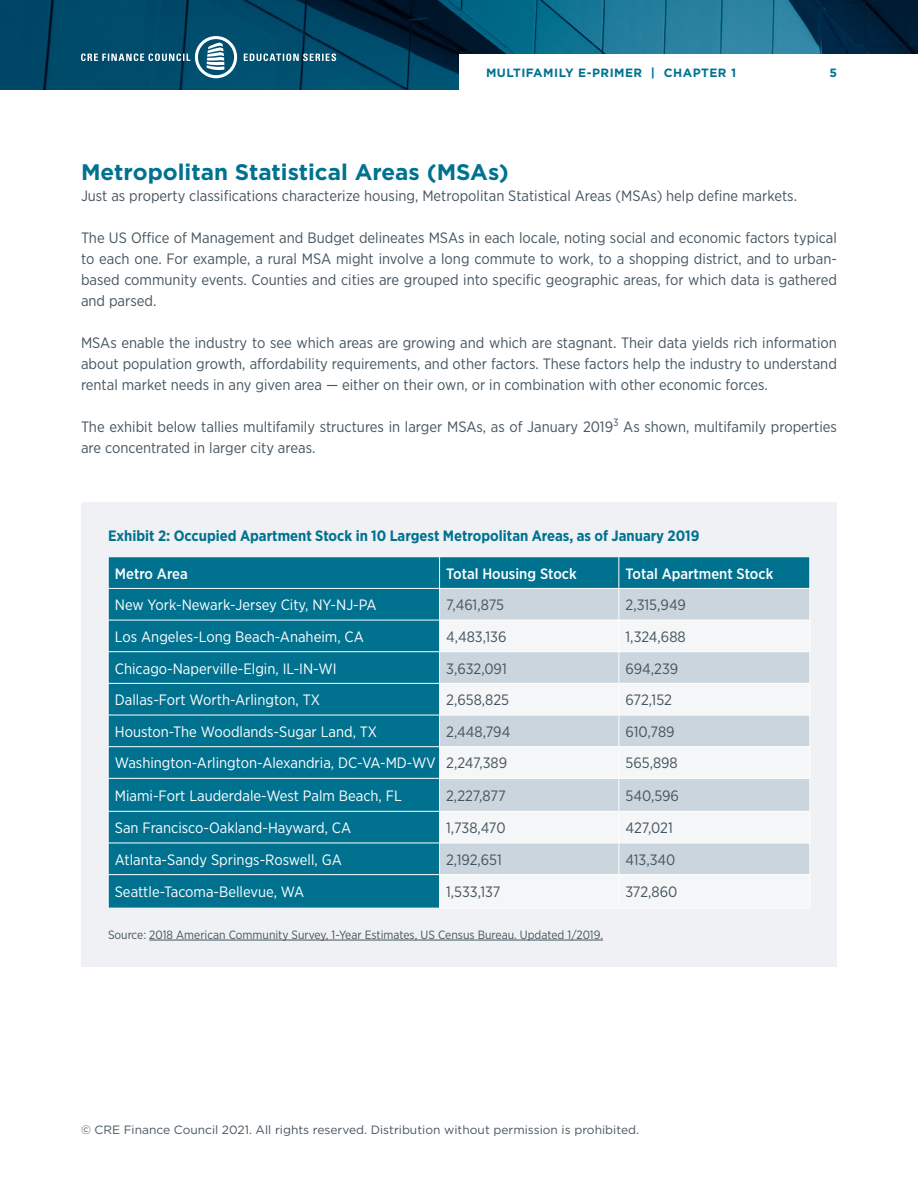
<style>
.page{position:relative;width:918px;height:1188px;background:#fff}
.page>*{position:absolute;margin:0;border:0;box-sizing:border-box;transform-origin:0 0}
.t1{font:700 22.5px "Gotham";color:#007290}
.t2{font:15px/21px "Gotham Narrow";color:#455560;text-align:justify}
.t3{font:15px "Gotham Narrow";color:#fff}
.t4{font:700 15px "Gotham Narrow";color:#007290}
.t5{font:500 15px "Gotham Narrow";color:#fff}
.t6{font:12px "Gotham";color:#455560}
.t7{font:12px "Gotham Narrow";color:#455560}
.t8{font:700 12px "Gotham";letter-spacing:.04em;color:#007290}
.s1{color:#455560}
</style>
<div class="page">
<img style="left:0;top:0;width:918px;height:90px">
<div style="left:459px;top:54px;width:459px;height:36px;background:#fff"></div>
<div style="left:195px;top:36px;width:42px;height:42px;border:3px solid #fff;border-radius:50%"></div>
<svg style="left:81px;top:42px;width:255px;height:28px;background:#286883"></svg>
<div style="left:81px;top:502px;width:756px;height:465px;background:#eff1f4"></div>
<div style="left:109px;top:557px;width:701px;height:351px;background:#007290"></div>
<div style="left:440px;top:589px;width:370px;height:31px;background:#cad5de"></div>
<svg style="left:440px;top:621px;width:370px;height:287px"></svg>
<hr style="left:108px;top:556px;width:332px;height:1px;background:#fff">
<hr style="left:108px;top:557px;width:1px;height:31px;background:#fff">
<hr style="left:440px;top:556px;width:179px;height:1px;background:#fff">
<hr style="left:439px;top:557px;width:1px;height:31px;background:#fff">
<hr style="left:619px;top:556px;width:191px;height:1px;background:#fff">
<hr style="left:619px;top:557px;width:1px;height:31px;background:#fff">
<hr style="left:810px;top:557px;width:1px;height:31px;background:#fff">
<hr style="left:108px;top:588px;width:332px;height:1px;background:#fff">
<hr style="left:108px;top:589px;width:1px;height:31px;background:#fff">
<hr style="left:440px;top:588px;width:179px;height:1px;background:#fff">
<hr style="left:439px;top:589px;width:1px;height:31px;background:#fff">
<hr style="left:619px;top:588px;width:191px;height:1px;background:#fff">
<hr style="left:619px;top:589px;width:1px;height:31px;background:#fff">
<hr style="left:810px;top:589px;width:1px;height:31px;background:#fff">
<hr style="left:108px;top:620px;width:332px;height:1px;background:#fff">
<hr style="left:108px;top:620px;width:1px;height:32px;background:#fff">
<hr style="left:440px;top:620px;width:179px;height:1px;background:#fff">
<hr style="left:439px;top:620px;width:1px;height:32px;background:#fff">
<hr style="left:619px;top:620px;width:191px;height:1px;background:#fff">
<hr style="left:619px;top:620px;width:1px;height:32px;background:#fff">
<hr style="left:810px;top:620px;width:1px;height:32px;background:#fff">
<hr style="left:108px;top:651px;width:332px;height:1px;background:#fff">
<hr style="left:108px;top:652px;width:1px;height:31px;background:#fff">
<hr style="left:440px;top:651px;width:179px;height:1px;background:#fff">
<hr style="left:439px;top:652px;width:1px;height:31px;background:#fff">
<hr style="left:619px;top:651px;width:191px;height:1px;background:#fff">
<hr style="left:619px;top:652px;width:1px;height:31px;background:#fff">
<hr style="left:810px;top:652px;width:1px;height:31px;background:#fff">
<hr style="left:108px;top:683px;width:332px;height:1px;background:#fff">
<hr style="left:108px;top:684px;width:1px;height:31px;background:#fff">
<hr style="left:108px;top:715px;width:332px;height:1px;background:#fff">
<hr style="left:108px;top:715px;width:1px;height:31px;background:#fff">
<hr style="left:439px;top:715px;width:1px;height:31px;background:#fff">
<hr style="left:619px;top:715px;width:1px;height:31px;background:#fff">
<hr style="left:810px;top:715px;width:1px;height:31px;background:#fff">
<hr style="left:108px;top:746px;width:332px;height:1px;background:#fff">
<hr style="left:108px;top:747px;width:1px;height:31px;background:#fff">
<hr style="left:108px;top:778px;width:332px;height:1px;background:#fff">
<hr style="left:108px;top:779px;width:1px;height:32px;background:#fff">
<hr style="left:439px;top:779px;width:1px;height:32px;background:#fff">
<hr style="left:619px;top:779px;width:1px;height:32px;background:#fff">
<hr style="left:810px;top:779px;width:1px;height:32px;background:#fff">
<hr style="left:108px;top:811px;width:332px;height:1px;background:#fff">
<hr style="left:108px;top:812px;width:1px;height:31px;background:#fff">
<hr style="left:108px;top:843px;width:332px;height:1px;background:#fff">
<hr style="left:108px;top:843px;width:1px;height:31px;background:#fff">
<hr style="left:439px;top:843px;width:1px;height:31px;background:#fff">
<hr style="left:619px;top:843px;width:1px;height:31px;background:#fff">
<hr style="left:810px;top:843px;width:1px;height:31px;background:#fff">
<hr style="left:108px;top:874px;width:332px;height:1px;background:#fff">
<hr style="left:108px;top:875px;width:1px;height:33px;background:#fff">
<hr style="left:108px;top:908px;width:332px;height:1px;background:#fff">
<hr style="left:619px;top:683px;width:191px;height:1px;background:#fff">
<hr style="left:810px;top:684px;width:1px;height:31px;background:#fff">
<hr style="left:619px;top:715px;width:191px;height:1px;background:#fff">
<hr style="left:619px;top:746px;width:191px;height:1px;background:#fff">
<hr style="left:810px;top:747px;width:1px;height:31px;background:#fff">
<hr style="left:619px;top:778px;width:191px;height:1px;background:#fff">
<hr style="left:440px;top:746px;width:179px;height:1px;background:#fff">
<hr style="left:439px;top:747px;width:1px;height:31px;background:#fff">
<hr style="left:619px;top:747px;width:1px;height:31px;background:#fff">
<hr style="left:440px;top:778px;width:179px;height:1px;background:#fff">
<hr style="left:440px;top:683px;width:179px;height:1px;background:#fff">
<hr style="left:439px;top:684px;width:1px;height:31px;background:#fff">
<hr style="left:619px;top:684px;width:1px;height:31px;background:#fff">
<hr style="left:440px;top:715px;width:179px;height:1px;background:#fff">
<hr style="left:440px;top:811px;width:179px;height:1px;background:#fff">
<hr style="left:439px;top:812px;width:1px;height:31px;background:#fff">
<hr style="left:440px;top:843px;width:179px;height:1px;background:#fff">
<hr style="left:619px;top:811px;width:191px;height:1px;background:#fff">
<hr style="left:619px;top:812px;width:1px;height:31px;background:#fff">
<hr style="left:810px;top:812px;width:1px;height:31px;background:#fff">
<hr style="left:619px;top:843px;width:191px;height:1px;background:#fff">
<hr style="left:440px;top:874px;width:179px;height:1px;background:#fff">
<hr style="left:439px;top:875px;width:1px;height:33px;background:#fff">
<hr style="left:440px;top:908px;width:179px;height:1px;background:#fff">
<hr style="left:619px;top:874px;width:191px;height:1px;background:#fff">
<hr style="left:619px;top:875px;width:1px;height:33px;background:#fff">
<hr style="left:810px;top:875px;width:1px;height:33px;background:#fff">
<hr style="left:619px;top:908px;width:191px;height:1px;background:#fff">
<hr style="left:149px;top:940px;width:454px;height:1px;background:#455560">
<p class="t8" style="left:486px;top:65px;width:252px">MULTIFAMILY E-PRIMER | CHAPTER 1</p>
<p class="t8" style="left:829px;top:65px;width:9px">5</p>
<h1 class="t1" style="left:81px;top:157px;width:429px">Metropolitan Statistical Areas (MSAs)</h1>
<p class="t2" style="left:81px;top:185px;width:718px">Just as property classifications characterize housing, Metropolitan Statistical Areas (MSAs) help define markets.</p>
<p class="t2" style="left:81px;top:227px;width:758px">The US Office of Management and Budget delineates MSAs in each locale, noting social and economic factors typical to each one. For example, a rural MSA might involve a long commute to work, to a shopping district, and to urban&shy;based community events. Counties and cities are grouped into specific geographic areas, for which data is gathered and parsed.</p>
<p class="t2" style="left:81px;top:332px;width:757px">MSAs enable the industry to see which areas are growing and which are stagnant. Their data yields rich information about population growth, affordability requirements, and other factors. These factors help the industry to understand rental market needs in any given area — either on their own, or in combination with other economic forces.</p>
<p class="t2" style="left:81px;top:416px;width:758px">The exhibit below tallies multifamily structures in larger MSAs, as of January 2019<sup>3</sup> As shown, multifamily properties are concentrated in larger city areas.</p>
<p class="t4" style="left:108px;top:526px;width:593px">Exhibit 2: Occupied Apartment Stock in 10 Largest Metropolitan Areas, as of January 2019</p>
<p class="t5" style="left:115px;top:564px;width:74px">Metro Area</p>
<p class="t5" style="left:446px;top:564px;width:132px">Total Housing Stock</p>
<p class="t5" style="left:626px;top:564px;width:149px">Total Apartment Stock</p>
<p class="t3" style="left:115px;top:596px;width:263px">New York-Newark-Jersey City, NY-NJ-PA</p>
<p class="t2" style="left:446px;top:594px;width:59px">7,461,875</p>
<p class="t2" style="left:626px;top:594px;width:62px">2,315,949</p>
<p class="t3" style="left:115px;top:627px;width:250px">Los Angeles-Long Beach-Anaheim, CA</p>
<p class="t2" style="left:446px;top:626px;width:62px">4,483,136</p>
<p class="t2" style="left:626px;top:626px;width:62px">1,324,688</p>
<p class="t3" style="left:115px;top:659px;width:223px">Chicago-Naperville-Elgin, IL-IN-WI</p>
<p class="t2" style="left:446px;top:657px;width:62px">3,632,091</p>
<p class="t2" style="left:626px;top:657px;width:54px">694,239</p>
<p class="t3" style="left:115px;top:691px;width:207px">Dallas-Fort Worth-Arlington, TX</p>
<p class="t2" style="left:446px;top:689px;width:64px">2,658,825</p>
<p class="t2" style="left:626px;top:689px;width:48px">672,152</p>
<p class="t3" style="left:115px;top:722px;width:264px">Houston-The Woodlands-Sugar Land, TX</p>
<p class="t2" style="left:446px;top:721px;width:66px">2,448,794</p>
<p class="t2" style="left:626px;top:721px;width:51px">610,789</p>
<p class="t3" style="left:115px;top:754px;width:394px">Washington-Arlington-Alexandria, DC-VA-MD-WV <span class="s1">2,247,389</span></p>
<p class="t2" style="left:625px;top:752px;width:54px">565,898</p>
<p class="t3" style="left:115px;top:786px;width:288px">Miami-Fort Lauderdale-West Palm Beach, FL</p>
<p class="t2" style="left:446px;top:785px;width:61px">2,227,877</p>
<p class="t2" style="left:625px;top:785px;width:55px">540,596</p>
<p class="t3" style="left:115px;top:819px;width:238px">San Francisco-Oakland-Hayward, CA</p>
<p class="t2" style="left:446px;top:817px;width:61px">1,738,470</p>
<p class="t2" style="left:625px;top:817px;width:49px">427,021</p>
<p class="t3" style="left:115px;top:850px;width:229px">Atlanta-Sandy Springs-Roswell, GA</p>
<p class="t2" style="left:446px;top:849px;width:57px">2,192,651</p>
<p class="t2" style="left:625px;top:849px;width:52px">413,340</p>
<p class="t3" style="left:115px;top:883px;width:191px">Seattle-Tacoma-Bellevue, WA</p>
<p class="t2" style="left:446px;top:881px;width:56px">1,533,137</p>
<p class="t2" style="left:625px;top:881px;width:53px">372,860</p>
<p class="t7" style="left:108px;top:927px;width:497px">Source: 2018 American Community Survey, 1-Year Estimates, US Census Bureau. Updated 1/2019.</p>
<p class="t6" style="left:81px;top:1122px;width:560px">© CRE Finance Council 2021. All rights reserved. Distribution without permission is prohibited.</p>
</div>
